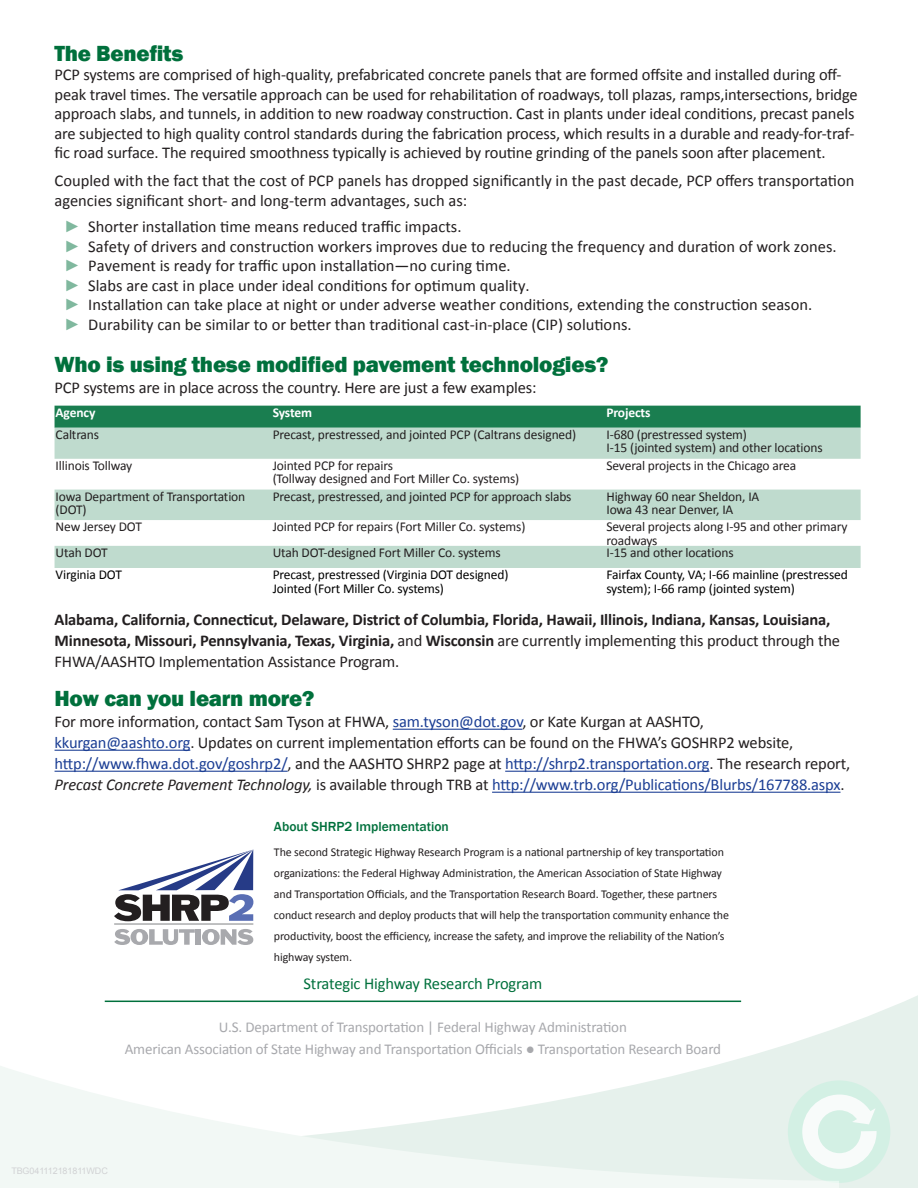
<style>
.page{position:relative;width:918px;height:1188px;background:#fff}
.page>*{position:absolute;margin:0;border:0;box-sizing:border-box;transform-origin:0 0}
.H1_GREEN{font:800 22.5px "Franklin Gothic";letter-spacing:-.01em;color:#00703c}
.H1_GREEN-2{font:16.5px/19.5px "Calibri";letter-spacing:-.01em;color:#231f20}
.Body_-_Calibri_11{font:16.5px/21px "Calibri";letter-spacing:-.01em;color:#231f20}
.H1_GREEN-3{font:700 16.5px/21px "Calibri";letter-spacing:-.01em;color:#231f20}
.Body_-_Calibri_11-2{font:16.5px "Calibri";letter-spacing:-.01em;color:#00703c}
.Body_-_Calibri_11-3{font:15px "Calibri";letter-spacing:-.01em;color:#a8a9ad}
.t1{font:13.5px/13.5px "Calibri";letter-spacing:-.01em;color:#231f20}
.t2{font:13.5px/13.5px "Calibri";letter-spacing:-.01em;color:#000}
.H5_bold_black_11pt{font:500 13.5px "Franklin Gothic";color:#00703c}
.t3{font:700 13.5px "Calibri";letter-spacing:-.01em;color:#fff}
.Body_-_Calibri_11-4{font:12px/21px "Calibri";letter-spacing:-.01em;color:#231f20}
.Body_-_Calibri_11-5{font:9px "Arial";letter-spacing:-.01em;color:#d1d2d4}
.s1{font-family:"Franklin Gothic";font-weight:500;color:#80b89e}
.s2{font-weight:400}
.s3{color:#1b3e94}
.s4{font-style:italic}
</style>
<div class="page">
<svg style="left:104px;top:995px;width:814px;height:193px;fill:#e6f1ec"></svg>
<svg style="left:0;top:1003px;width:839px;height:185px"></svg>
<hr style="left:393px;top:729px;width:129px;height:1px;background:#1b3e94">
<hr style="left:55px;top:750px;width:135px;height:1px;background:#1b3e94">
<hr style="left:55px;top:771px;width:233px;height:1px;background:#1b3e94">
<hr style="left:505px;top:771px;width:205px;height:1px;background:#1b3e94">
<hr style="left:492px;top:792px;width:349px;height:1px;background:#1b3e94">
<div style="left:55px;top:406px;width:806px;height:22px;background:#1a7e50"></div>
<svg style="left:55px;top:428px;width:806px;height:140px;fill:#bfdbce"></svg>
<svg style="left:788px;top:1080px;width:102px;height:103px"></svg>
<svg style="left:114px;top:929px;width:81px;height:16px"></svg>
<div style="left:196px;top:929px;width:5px;height:16px;background:#a8a9ad"></div>
<svg style="left:202px;top:929px;width:51px;height:16px"></svg>
<hr style="left:114px;top:924px;width:139px;height:1px;background:#808285">
<svg style="left:114px;top:849px;width:139px;height:72px"></svg>
<hr style="left:105px;top:1001px;width:636px;height:1px;background:#00703c">
<p class="H1_GREEN" style="left:55px;top:39px;width:130px">The Benefits</p>
<p class="H1_GREEN-2" style="left:55px;top:65px;width:805px">PCP systems are comprised of high-quality, prefabricated concrete panels that are formed offsite and installed during off&shy;peak travel times. The versatile approach can be used for rehabilitation of roadways, toll plazas, ramps,intersections, bridge approach slabs, and tunnels, in addition to new roadway construction. Cast in plants under ideal conditions, precast panels are subjected to high quality control standards during the fabrication process, which results in a durable and ready-for-traf&shy;fic road surface. The required smoothness typically is achieved by routine grinding of the panels soon after placement.</p>
<p class="Body_-_Calibri_11" style="left:55px;top:171px;width:801px;line-height:19.5px">Coupled with the fact that the cost of PCP panels has dropped significantly in the past decade, PCP offers transportation agencies significant short- and long-term advantages, such as:</p>
<p class="H1_GREEN-2" style="left:64px;top:217px;width:399px"><span class="s1">►</span> Shorter installation time means reduced traffic impacts.</p>
<p class="H1_GREEN-2" style="left:64px;top:236px;width:774px"><span class="s1">►</span> Safety of drivers and construction workers improves due to reducing the frequency and duration of work zones.</p>
<p class="H1_GREEN-2" style="left:64px;top:256px;width:448px"><span class="s1">►</span> Pavement is ready for traffic upon installation—no curing time.</p>
<p class="H1_GREEN-2" style="left:64px;top:275px;width:467px"><span class="s1">►</span> Slabs are cast in place under ideal conditions for optimum quality.</p>
<p class="H1_GREEN-2" style="left:64px;top:295px;width:749px"><span class="s1">►</span> Installation can take place at night or under adverse weather conditions, extending the construction season.</p>
<p class="H1_GREEN-2" style="left:64px;top:314px;width:569px"><span class="s1">►</span> Durability can be similar to or better than traditional cast-in-place (CIP) solutions.</p>
<p class="H1_GREEN" style="left:55px;top:350px;width:555px">Who is using these modified pavement technologies?</p>
<p class="Body_-_Calibri_11" style="left:55px;top:377px;width:483px">PCP systems are in place across the country. Here are just a few examples:</p>
<p class="t3" style="left:56px;top:404px;width:41px">Agency</p>
<p class="t3" style="left:273px;top:404px;width:41px">System</p>
<p class="t3" style="left:606px;top:404px;width:46px">Projects</p>
<p class="t1" style="left:56px;top:428px;width:45px">Caltrans</p>
<p class="t1" style="left:273px;top:428px;width:305px">Precast, prestressed, and jointed PCP (Caltrans designed)</p>
<p class="t1" style="left:606px;top:428px;width:142px">I-680 (prestressed system)</p>
<p class="t1" style="left:606px;top:441px;width:218px">I-15 (jointed system) and other locations</p>
<p class="t1" style="left:56px;top:459px;width:78px">Illinois Tollway</p>
<p class="t1" style="left:273px;top:459px;width:248px">Jointed PCP for repairs<br>(Tollway designed and Fort Miller Co. systems)</p>
<p class="t1" style="left:606px;top:459px;width:191px">Several projects in the Chicago area</p>
<p class="t1" style="left:56px;top:490px;width:191px">Iowa Department of Transportation (DOT)</p>
<p class="t1" style="left:273px;top:490px;width:300px">Precast, prestressed, and jointed PCP for approach slabs</p>
<p class="t1" style="left:606px;top:490px;width:155px">Highway 60 near Sheldon, IA<br>Iowa 43 near Denver, IA</p>
<p class="t1" style="left:56px;top:520px;width:88px">New Jersey DOT</p>
<p class="t1" style="left:273px;top:520px;width:254px">Jointed PCP for repairs (Fort Miller Co. systems)</p>
<p class="t1" style="left:606px;top:520px;width:243px">Several projects along I-95 and other primary roadways</p>
<p class="t1" style="left:56px;top:546px;width:54px">Utah DOT</p>
<p class="t1" style="left:273px;top:546px;width:230px">Utah DOT-designed Fort Miller Co. systems</p>
<p class="t1" style="left:606px;top:546px;width:129px">I-15 and other locations</p>
<p class="t2" style="left:56px;top:568px;width:68px">Virginia DOT</p>
<p class="t2" style="left:273px;top:568px;width:237px">Precast, prestressed (Virginia DOT designed)<br>Jointed (Fort Miller Co. systems)</p>
<p class="t2" style="left:606px;top:568px;width:243px">Fairfax County, VA; I-66 mainline (prestressed system); I-66 ramp (jointed system)</p>
<p class="H1_GREEN-3" style="left:55px;top:609px;width:787px">Alabama, California, Connecticut, Delaware, District of Columbia, Florida, Hawaii, Illinois, Indiana, Kansas, Louisiana,<br>Minnesota, Missouri, Pennsylvania, Texas, Virginia, <span class="s2">and</span> Wisconsin <span class="s2">are currently implementing this product through the<br>FHWA/AASHTO Implementation Assistance Program.</span></p>
<p class="H1_GREEN" style="left:55px;top:684px;width:261px">How can you learn more?</p>
<p class="Body_-_Calibri_11" style="left:55px;top:711px;width:797px">For more information, contact Sam Tyson at FHWA, <span class="s3">sam.tyson@dot.gov</span>, or Kate Kurgan at AASHTO,<br><span class="s3">kkurgan@aashto.org</span>. Updates on current implementation efforts can be found on the FHWA’s GOSHRP2 website, <span class="s3">http://www.fhwa.dot.gov/goshrp2/</span>, and the AASHTO SHRP2 page at <span class="s3">http://shrp2.transportation.org</span>. The research report, <span class="s4">Precast Concrete Pavement Technology,</span> is available through TRB at <span class="s3">http://www.trb.org/Publications/Blurbs/167788.aspx</span>.</p>
<p class="H5_bold_black_11pt" style="left:274px;top:818px;width:176px">About SHRP2 Implementation</p>
<p class="Body_-_Calibri_11-4" style="left:274px;top:842px;width:457px">The second Strategic Highway Research Program is a national partnership of key transportation organizations: the Federal Highway Administration, the American Association of State Highway and Transportation Officials, and the Transportation Research Board. Together, these partners conduct research and deploy products that will help the transportation community enhance the productivity, boost the efficiency, increase the safety, and improve the reliability of the Nation’s highway system.</p>
<p class="Body_-_Calibri_11-2" style="left:304px;top:973px;width:240px">Strategic Highway Research Program</p>
<p class="Body_-_Calibri_11-3" style="left:219px;top:1017px;width:409px">U.S. Department of Transportation | Federal Highway Administration</p>
<p class="Body_-_Calibri_11-3" style="left:125px;top:1040px;width:598px">American Association of State Highway and Transportation Officials ● Transportation Research Board</p>
<p class="Body_-_Calibri_11-5" style="left:11px;top:1165px;width:98px">TBG041112181811WDC</p>
</div>
